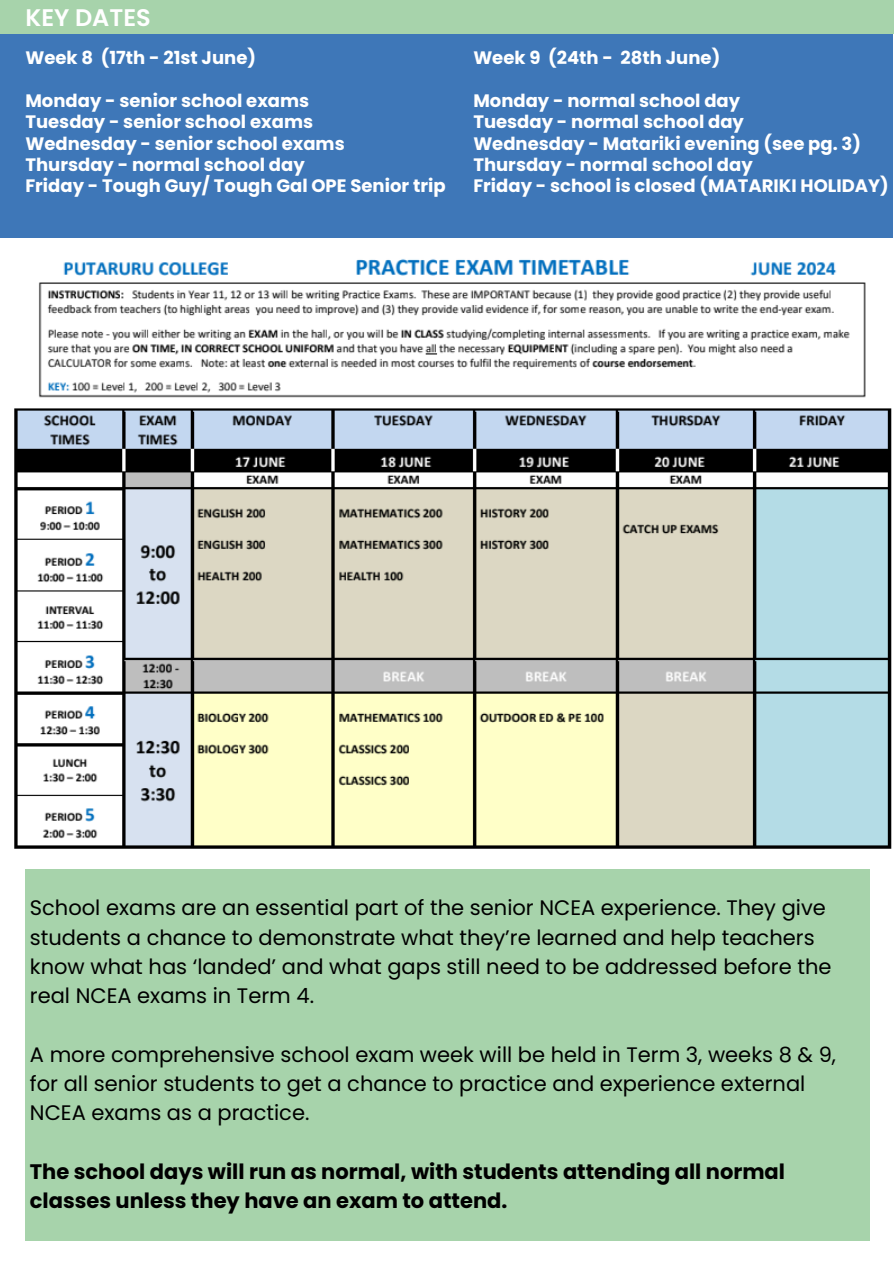
<style>
.page{position:relative;width:894px;height:1264px;background:#fff}
.page>*{position:absolute;margin:0;border:0;box-sizing:border-box;transform-origin:0 0}
.t1{font:600 24px "Poppins";color:#fff}
.t2{font:21px/29.2px "Poppins";color:#000}
.t3{font:700 21px/29.2px "Poppins";color:#000}
.t4{font:700 18px "Poppins";color:#fff}
</style>
<div class="page">
<div style="left:0;top:33px;width:893px;height:204px;background:#3e77b8"></div>
<div style="left:0;top:0;width:893px;height:33px;background:#a7d3ab"></div>
<div style="left:25px;top:869px;width:843px;height:371px;background:#a7d3ab"></div>
<img style="left:14px;top:259px;width:878px;height:590px">
<p class="t1" style="left:25px;top:1px;width:127px">KEY DATES</p>
<p class="t4" style="left:25px;top:45px;width:232px">Week 8 (17th - 21st June)</p>
<p class="t4" style="left:25px;top:88px;width:285px">Monday - senior school exams</p>
<p class="t4" style="left:25px;top:109px;width:289px">Tuesday - senior school exams</p>
<p class="t4" style="left:25px;top:131px;width:321px">Wednesday - senior school exams</p>
<p class="t4" style="left:25px;top:152px;width:281px">Thursday - normal school day</p>
<p class="t4" style="left:25px;top:173px;width:421px">Friday - Tough Guy/ Tough Gal OPE Senior trip</p>
<p class="t4" style="left:473px;top:45px;width:248px">Week 9 (24th - 28th June)</p>
<p class="t4" style="left:473px;top:88px;width:268px">Monday - normal school day</p>
<p class="t4" style="left:473px;top:109px;width:272px">Tuesday - normal school day</p>
<h3 class="t4" style="left:473px;top:131px;width:389px">Wednesday - Matariki evening (see pg. 3)</h3>
<h3 class="t4" style="left:473px;top:152px;width:281px">Thursday - normal school day</h3>
<h2 class="t4" style="left:473px;top:173px;width:417px">Friday - school is closed (MATARIKI HOLIDAY)</h2>
<h1 class="t2" style="left:30px;top:893px;width:802px">School exams are an essential part of the senior NCEA experience. They give students a chance to demonstrate what they’re learned and help teachers know what has ‘landed’ and what gaps still need to be addressed before the real NCEA exams in Term 4.</h1>
<p class="t2" style="left:30px;top:1039px;width:807px">A more comprehensive school exam week will be held in Term 3, weeks 8 &amp; 9, for all senior students to get a chance to practice and experience external<br>NCEA exams as a practice.</p>
<p class="t3" style="left:30px;top:1156px;width:756px">The school days will run as normal, with students attending all normal classes unless they have an exam to attend.</p>
</div>
